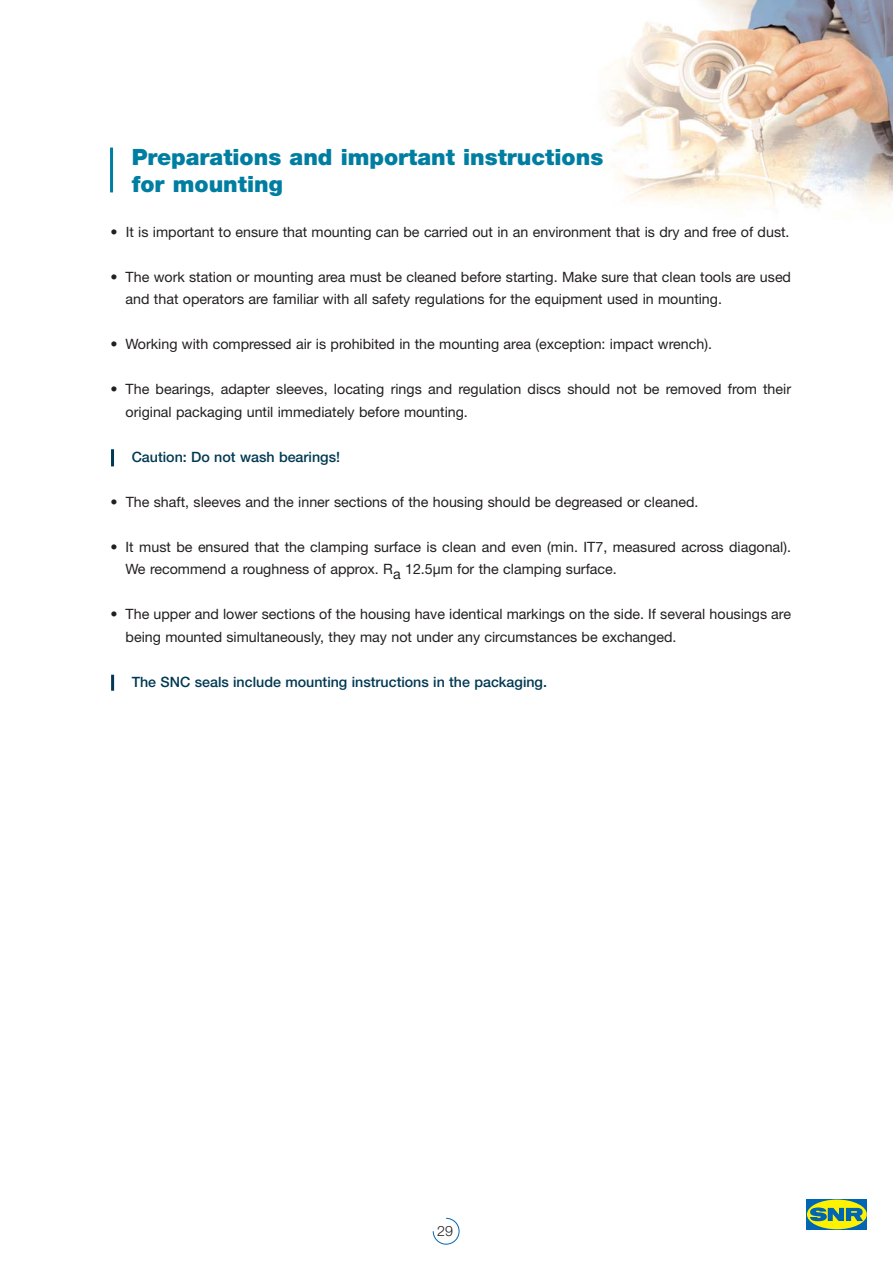
<style>
.page{position:relative;width:893px;height:1263px;background:#fff}
.page>*{position:absolute;margin:0;border:0;box-sizing:border-box;transform-origin:0 0}
.t1{font:900 22.5px/27px "Helvetica Neue";color:#007ea1}
.t2{font:14.25px/22.5px "Helvetica Neue";color:#231f20}
.t3{font:500 14.25px "Helvetica Neue";color:#003953}
.t4{font:300 14.25px "Helvetica Neue";color:#231f20}
</style>
<div class="page">
<img style="left:605px;top:0;width:287px;height:208px">
<svg style="left:806px;top:1199px;width:61px;height:31px"></svg>
<div style="left:807px;top:1200px;width:59px;height:29px;background:#fff200;border-radius:50%"></div>
<svg style="left:810px;top:1207px;width:53px;height:14px"></svg>
<hr style="left:110px;top:148px;width:3px;height:44px;background:#007ea1">
<hr style="left:111px;top:449px;width:3px;height:17px;background:#003953">
<hr style="left:111px;top:675px;width:3px;height:16px;background:#003953">
<svg style="left:433px;top:1218px;width:26px;height:27px"></svg>
<h1 class="t1" style="left:132px;top:145px;width:473px">Preparations and important instructions for mounting</h1>
<p class="t2" style="left:110px;top:222px;width:680px">• It is important to ensure that mounting can be carried out in an environment that is dry and free of dust.</p>
<p class="t2" style="left:126px;top:267px;width:667px;text-indent:-15px">• The work station or mounting area must be cleaned before starting. Make sure that clean tools are used and that operators are familiar with all safety regulations for the equipment used in mounting.</p>
<p class="t2" style="left:110px;top:335px;width:603px">• Working with compressed air is prohibited in the mounting area (exception: impact wrench).</p>
<p class="t2" style="left:126px;top:380px;width:667px;text-indent:-15px">• The bearings, adapter sleeves, locating rings and regulation discs should not be removed from their original packaging until immediately before mounting.</p>
<p class="t3" style="left:132px;top:452px;width:210px">Caution: Do not wash bearings!</p>
<p class="t2" style="left:110px;top:492px;width:589px">• The shaft, sleeves and the inner sections of the housing should be degreased or cleaned.</p>
<p class="t2" style="left:126px;top:537px;width:667px;text-indent:-15px">• It must be ensured that the clamping surface is clean and even (min. IT7, measured across diagonal).<br>We recommend a roughness of approx. Ra 12.5µm for the clamping surface.</p>
<p class="t2" style="left:126px;top:605px;width:667px;text-indent:-15px">• The upper and lower sections of the housing have identical markings on the side. If several housings are being mounted simultaneously, they may not under any circumstances be exchanged.</p>
<p class="t3" style="left:132px;top:677px;width:417px">The SNC seals include mounting instructions in the packaging.</p>
<p class="t4" style="left:437px;top:1226px;width:17px">29</p>
</div>
